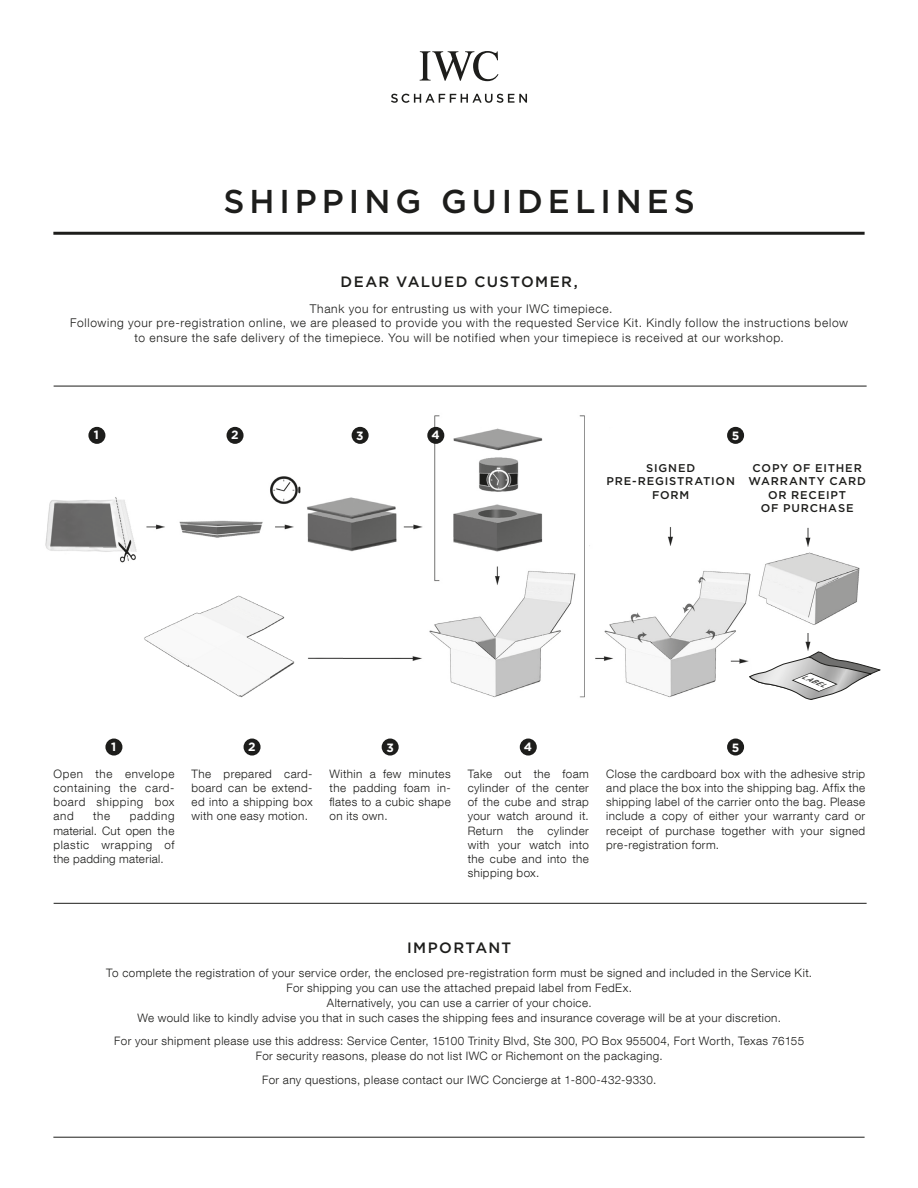
<style>
.page{position:relative;width:918px;height:1188px;background:#fff}
.page>*{position:absolute;margin:0;border:0;box-sizing:border-box;transform-origin:0 0}
.t1{font:500 33px "Gotham";letter-spacing:.15em;color:#1d1d1b}
.t2{font:500 15px "Gotham";letter-spacing:.09em;color:#1d1d1b}
.t3{font:300 12px/14.2px "Helvetica Neue LT Com";letter-spacing:.055em;color:#1d1d1b;text-align:center}
.t4{font:700 12px "Gotham";color:#fff}
.t5{font:300 11.7px/14.2px "Helvetica Neue LT Com";letter-spacing:.035em;color:#1d1d1b;text-align:justify}
.t6{font:500 11.25px/13.5px "Gotham";letter-spacing:.075em;color:#1d1d1b;text-align:center}
.t7{font:italic 500 6.45px "Gotham";color:#1d1d1b}
</style>
<div class="page">
<img style="left:45px;top:415px;width:706px;height:283px">
<hr style="left:53px;top:232px;width:812px;height:3px;background:#1d1d1b">
<svg style="left:420px;top:51px;width:78px;height:30px"></svg>
<svg style="left:391px;top:94px;width:136px;height:9px"></svg>
<div style="left:88px;top:427px;width:17px;height:17px;background:#1d1d1b;border-radius:50%"></div>
<div style="left:105px;top:739px;width:17px;height:17px;background:#1d1d1b;border-radius:50%"></div>
<div style="left:227px;top:427px;width:17px;height:17px;background:#1d1d1b;border-radius:50%"></div>
<div style="left:244px;top:739px;width:17px;height:17px;background:#1d1d1b;border-radius:50%"></div>
<div style="left:352px;top:427px;width:17px;height:17px;background:#1d1d1b;border-radius:50%"></div>
<div style="left:382px;top:739px;width:17px;height:17px;background:#1d1d1b;border-radius:50%"></div>
<div style="left:727px;top:427px;width:17px;height:17px;background:#1d1d1b;border-radius:50%"></div>
<div style="left:727px;top:739px;width:17px;height:17px;background:#1d1d1b;border-radius:50%"></div>
<div style="left:427px;top:427px;width:17px;height:17px;background:#1d1d1b;border-radius:50%"></div>
<div style="left:520px;top:739px;width:17px;height:17px;background:#1d1d1b;border-radius:50%"></div>
<hr style="left:54px;top:903px;width:813px;height:1px;background:#1d1d1b">
<hr style="left:54px;top:386px;width:813px;height:1px;background:#1d1d1b">
<div style="left:39px;top:581px;width:303px;height:124px;background:#fff"></div>
<img style="left:144px;top:595px;width:198px;height:103px">
<hr style="left:53px;top:1137px;width:812px;height:1px;background:#1d1d1b">
<div style="left:655px;top:560px;width:31px;height:31px;background:#fff"></div>
<img style="left:660px;top:518px;width:22px;height:38px">
<img style="left:805px;top:527px;width:6px;height:20px">
<img style="left:805px;top:633px;width:6px;height:18px">
<img style="left:758px;top:552px;width:102px;height:73px">
<svg style="left:749px;top:651px;width:131px;height:49px"></svg>
<div style="left:268px;top:508px;width:30px;height:10px;background:#fff"></div>
<h1 class="t1" style="left:223px;top:180px;width:473px">SHIPPING GUIDELINES</h1>
<p class="t2" style="left:341px;top:272px;width:239px">DEAR VALUED CUSTOMER,</p>
<p class="t3" style="left:70px;top:302px;width:779px">Thank you for entrusting us with your IWC timepiece.<br>Following your pre-registration online, we are pleased to provide you with the requested Service Kit. Kindly follow the instructions below to ensure the safe delivery of the timepiece. You will be notified when your timepiece is received at our workshop.</p>
<p class="t4" style="left:94px;top:427px;width:7px">1</p>
<p class="t4" style="left:231px;top:427px;width:9px">2</p>
<p class="t4" style="left:356px;top:428px;width:9px">3</p>
<p class="t4" style="left:432px;top:427px;width:10px">4</p>
<p class="t4" style="left:732px;top:428px;width:9px">5</p>
<p class="t6" style="left:606px;top:461px;width:130px">SIGNED<br>PRE-REGISTRATION<br>FORM</p>
<p class="t6" style="left:748px;top:461px;width:119px">COPY OF EITHER<br>WARRANTY CARD<br>OR RECEIPT<br>OF PURCHASE</p>
<p class="t7" style="left:804px;top:672px;width:26px;rotate:23deg">LABEL</p>
<p class="t4" style="left:111px;top:739px;width:7px">1</p>
<p class="t5" style="left:53px;top:766px;width:123px">Open the envelope containing the card&shy;board shipping box and</p>
<p class="t5" style="left:53px;top:809px;width:123px;text-indent:76px">padding material. Cut open the plastic wrapping of the padding material.</p>
<p class="t5" style="left:93px;top:809px;width:18px">the</p>
<p class="t4" style="left:248px;top:739px;width:9px">2</p>
<p class="t4" style="left:386px;top:739px;width:9px">3</p>
<p class="t4" style="left:524px;top:739px;width:10px">4</p>
<p class="t5" style="left:192px;top:766px;width:123px">The prepared card&shy;board can be extend&shy;ed into a shipping box with one easy motion.</p>
<p class="t5" style="left:330px;top:766px;width:123px">Within a few minutes the padding foam in&shy;flates to a cubic shape on its own.</p>
<p class="t5" style="left:468px;top:766px;width:123px">Take out the foam cylinder of the center of the cube and strap your watch around it.<br>Return the cylinder with your watch into the cube and into the shipping box.</p>
<p class="t4" style="left:732px;top:739px;width:9px">5</p>
<p class="t5" style="left:606px;top:766px;width:261px">Close the cardboard box with the adhesive strip and place the box into the shipping bag. Affix the shipping label of the carrier onto the bag. Please include a copy of either your warranty card or receipt of purchase together with your signed pre-registration form.</p>
<p class="t2" style="left:407px;top:938px;width:106px">IMPORTANT</p>
<p class="t5" style="left:106px;top:965px;width:707px;line-height:15px;text-align:center">To complete the registration of your service order, the enclosed pre-registration form must be signed and included in the Service Kit.<br>For shipping you can use the attached prepaid label from FedEx.<br>Alternatively, you can use a carrier of your choice.<br>We would like to kindly advise you that in such cases the shipping fees and insurance coverage will be at your discretion.</p>
<p class="t5" style="left:114px;top:1033px;width:691px;line-height:15px;text-align:center">For your shipment please use this address: Service Center, 15100 Trinity Blvd, Ste 300, PO Box 955004, Fort Worth, Texas 76155<br>For security reasons, please do not list IWC or Richemont on the packaging.</p>
<p class="t5" style="left:262px;top:1072px;width:396px">For any questions, please contact our IWC Concierge at 1-800-432-9330.</p>
</div>
